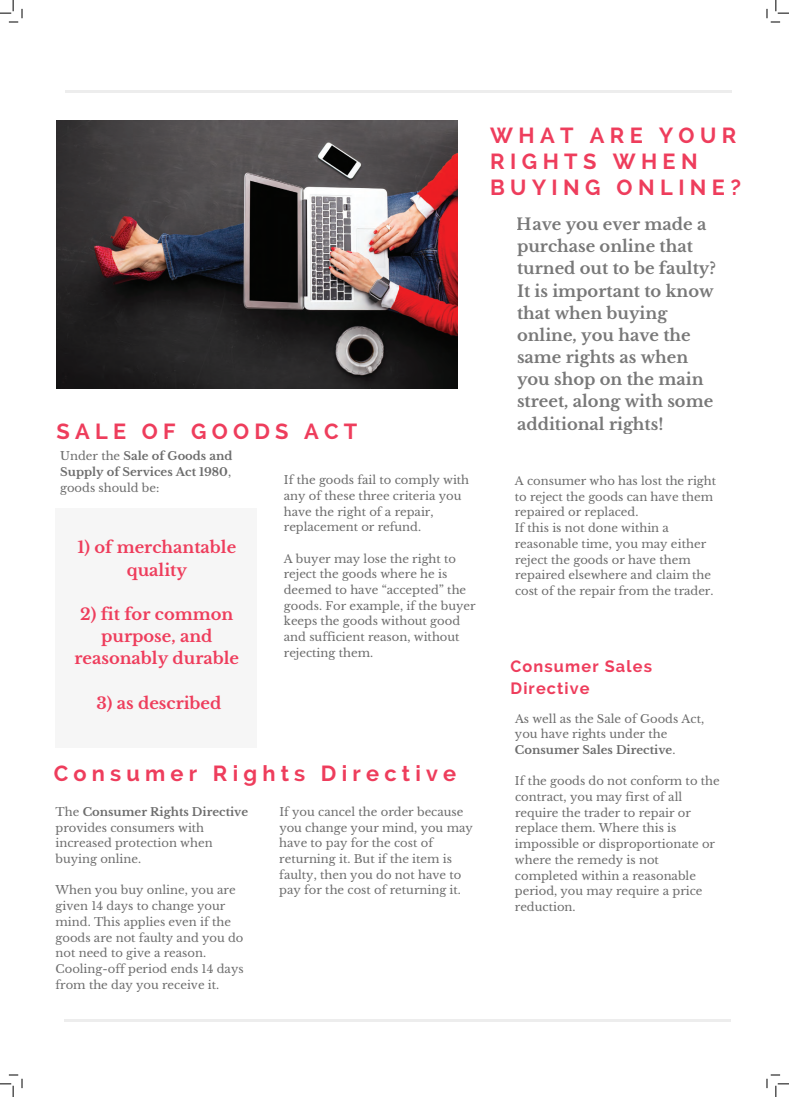
<style>
.page{position:relative;width:789px;height:1097px;background:#fff}
.page>*{position:absolute;margin:0;border:0;box-sizing:border-box;transform-origin:0 0}
.t1{font:700 21.75px/25.9px "Raleway";letter-spacing:.24em;color:#ee3d5c}
.t2{font:700 16.31px/22.2px "Libre Baskerville";color:#2e2e2e}
.t3{font:700 16.31px/22.2px "Libre Baskerville";color:#ee3d5c;text-align:center}
.t4{font:700 16.31px/22.2px "Raleway";letter-spacing:.07em;color:#ee3d5c}
.t5{font:11.56px/15.7px "Libre Baskerville";color:#6c6c6c}
.t6{font:11.56px/15.7px "Libre Baskerville";color:#6d6d6d}
.t7{font:700 11.56px/15.7px "Libre Baskerville";color:#6c6c6c;text-align:justify}
.t8{font:700 11.56px "Libre Baskerville";color:#6d6d6d}
.s1{font-weight:400}
.s2{font-weight:700}
</style>
<div class="page">
<svg style="left:766px;top:1074px;width:22px;height:22px"></svg>
<svg style="left:0;top:1074px;width:23px;height:22px"></svg>
<svg style="left:766px;top:0;width:22px;height:23px"></svg>
<svg style="left:0;top:0;width:23px;height:23px"></svg>
<hr style="left:65px;top:90px;width:666px;height:3px;background:#444545">
<hr style="left:64px;top:1019px;width:666px;height:2px;background:#444545">
<img style="left:56px;top:121px;width:401px;height:267px">
<div style="left:56px;top:508px;width:201px;height:239px;background:#f6f6f6"></div>
<h1 class="t1" style="left:56px;top:418px;width:302px">SALE OF GOODS ACT</h1>
<p class="t7" style="left:60px;top:448px;width:174px"><span class="s1">Under the</span> Sale of Goods and Supply of Services Act 1980<span class="s1">, goods should be:</span></p>
<p class="t5" style="left:283px;top:472px;width:187px">If the goods fail to comply with any of these three criteria you have the right of a repair, replacement or refund.</p>
<p class="t5" style="left:283px;top:550px;width:193px">A buyer may lose the right to reject the goods where he is deemed to have “accepted” the goods. For example, if the buyer keeps the goods without good and sufficient reason, without rejecting them.</p>
<p class="t3" style="left:77px;top:536px;width:160px">1) of merchantable quality</p>
<p class="t3" style="left:74px;top:603px;width:166px">2) fit for common purpose, and reasonably durable</p>
<p class="t3" style="left:96px;top:691px;width:126px">3) as described</p>
<h1 class="t1" style="left:54px;top:760px;width:403px">Consumer Rights Di recti ve</h1>
<p class="t8" style="left:56px;top:804px;width:194px"><span class="s1">The</span> Consumer Rights Directive</p>
<p class="t6" style="left:279px;top:803px;width:185px">If you cancel the order because</p>
<p class="t6" style="left:56px;top:819px;width:150px">provides consumers with</p>
<p class="t6" style="left:279px;top:819px;width:195px">you change your mind, you may</p>
<p class="t6" style="left:56px;top:835px;width:158px">increased protection when</p>
<p class="t6" style="left:279px;top:835px;width:155px">have to pay for the cost of</p>
<p class="t6" style="left:55px;top:851px;width:87px">buying online.</p>
<p class="t6" style="left:279px;top:851px;width:183px">returning it. But if the item is faulty, then you do not have to</p>
<p class="t6" style="left:56px;top:882px;width:181px">When you buy online, you are</p>
<p class="t6" style="left:279px;top:882px;width:183px">pay for the cost of returning it.</p>
<p class="t6" style="left:55px;top:898px;width:189px">given 14 days to change your mind. This applies even if the goods are not faulty and you do not need to give a reason.<br>Cooling-off period ends 14 days from the day you receive it.</p>
<h1 class="t1" style="left:490px;top:123px;width:252px">WHAT ARE YOUR<br>RIGHTS WHEN<br>BUYING ONLINE?</h1>
<h2 class="t2" style="left:516px;top:213px;width:200px">Have you ever made a purchase online that turned out to be faulty?<br>It is important to know that when buying online, you have the same rights as when you shop on the main street, along with some additional rights!</h2>
<p class="t5" style="left:514px;top:473px;width:203px">A consumer who has lost the right to reject the goods can have them repaired or replaced.<br>If this is not done within a reasonable time, you may either reject the goods or have them repaired elsewhere and claim the cost of the repair from the trader.</p>
<p class="t4" style="left:510px;top:655px;width:143px">Consumer Sales<br>Directive</p>
<p class="t5" style="left:514px;top:710px;width:190px">As well as the Sale of Goods Act, you have rights under the<br><span class="s2">Consumer Sales Directive</span>.</p>
<p class="t5" style="left:514px;top:773px;width:206px">If the goods do not conform to the contract, you may first of all require the trader to repair or replace them. Where this is impossible or disproportionate or where the remedy is not completed within a reasonable period, you may require a price reduction.</p>
</div>
